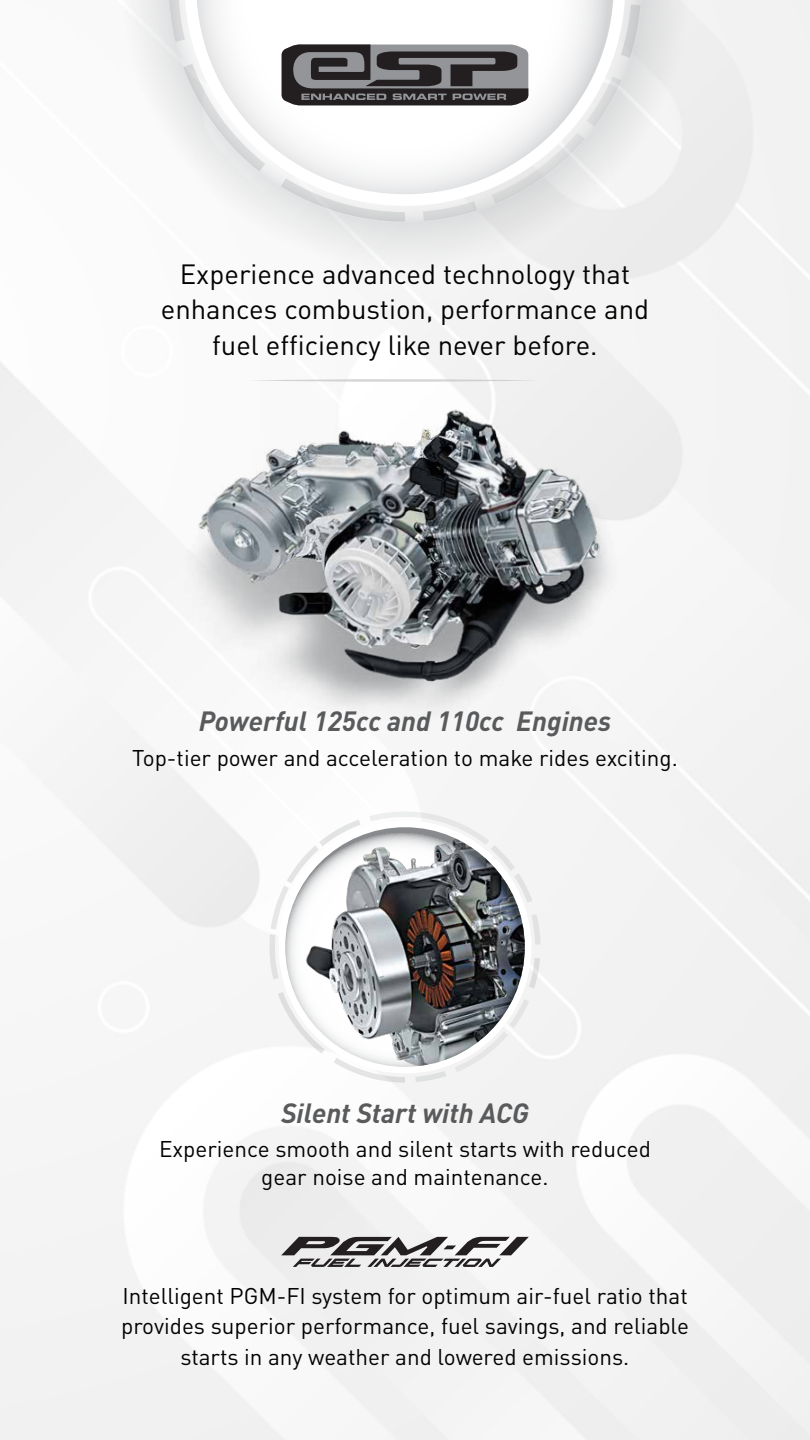
<style>
.page{position:relative;width:810px;height:1440px;background:#fff}
.page>*{position:absolute;margin:0;border:0;box-sizing:border-box;transform-origin:0 0}
.t1{font:27.5px/35.5px "DIN Pro";color:#020201;text-align:center}
.t2{font:italic 700 27.5px "DIN Pro";color:#595a5c}
.t3{font:22.5px/30.5px "DIN Pro";color:#020201;text-align:center}
</style>
<div class="page">
<svg style="left:120px;top:0;width:570px;height:270px"></svg>
<svg style="left:185px;top:0;width:440px;height:206px;fill:#f4f4f4"></svg>
<svg style="left:197px;top:0;width:416px;height:194px"></svg>
<svg style="left:281px;top:178px;width:124px;height:44px"></svg>
<svg style="left:183px;top:64px;width:82px;height:107px"></svg>
<svg style="left:169px;top:0;width:16px;height:42px"></svg>
<svg style="left:492px;top:133px;width:93px;height:71px"></svg>
<svg style="left:423px;top:201px;width:54px;height:20px"></svg>
<svg style="left:621px;top:4px;width:19px;height:54px"></svg>
<svg style="left:587px;top:76px;width:34px;height:51px"></svg>
<img style="left:97px;top:403px;width:565px;height:380px">
<svg style="left:282px;top:45px;width:246px;height:60px;background:#555355"></svg>
<svg style="left:248px;top:379px;width:291px;height:3px"></svg>
<svg style="left:281px;top:1237px;width:248px;height:30px"></svg>
<svg style="left:334px;top:1058px;width:71px;height:25px"></svg>
<svg style="left:278px;top:992px;width:47px;height:62px"></svg>
<svg style="left:269px;top:820px;width:92px;height:159px"></svg>
<svg style="left:415px;top:1071px;width:31px;height:11px"></svg>
<svg style="left:370px;top:811px;width:162px;height:92px"></svg>
<svg style="left:531px;top:914px;width:10px;height:31px"></svg>
<svg style="left:529px;top:958px;width:11px;height:30px"></svg>
<svg style="left:455px;top:999px;width:74px;height:73px"></svg>
<svg style="left:285px;top:827px;width:240px;height:240px"></svg>
<p class="t1" style="left:161px;top:253px;width:490px">Experience advanced technology that enhances combustion, performance and fuel efficiency like never before.</p>
<p class="t2" style="left:199px;top:699px;width:414px">Powerful 125cc and 110cc Engines</p>
<p class="t3" style="left:132px;top:740px;width:547px">Top-tier power and acceleration to make rides exciting.</p>
<p class="t2" style="left:281px;top:1090px;width:249px">Silent Start with ACG</p>
<p class="t3" style="left:159px;top:1132px;width:493px;line-height:28px">Experience smooth and silent starts with reduced gear noise and maintenance.</p>
<p class="t3" style="left:121px;top:1278px;width:569px">Intelligent PGM-FI system for optimum air-fuel ratio that provides superior performance, fuel savings, and reliable starts in any weather and lowered emissions.</p>
</div>
